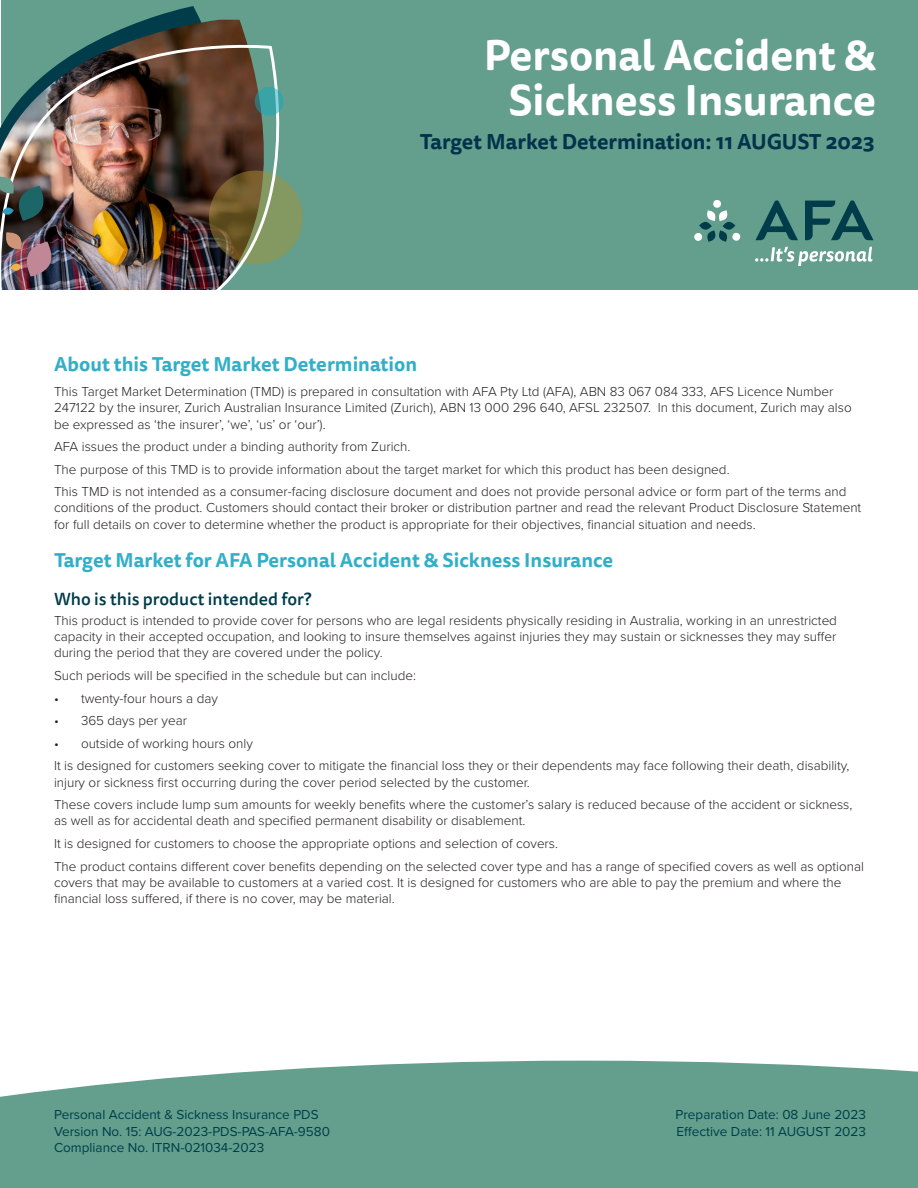
<style>
.page{position:relative;width:918px;height:1188px;background:#fff}
.page>*{position:absolute;margin:0;border:0;box-sizing:border-box;transform-origin:0 0}
.t1{font:700 42px/45px "Tisa Sans Pro";color:#fff;text-align:center}
.t2{font:700 21px "Tisa Sans Pro";color:#02324c}
.Body_Header{font:700 19.5px "Tisa Sans Pro";color:#32afc8}
.Sub_Head_2{font:500 17.25px "Tisa Sans Pro";color:#013c4b}
.Body{font:300 13.5px/16.2px "Proxima Nova";color:#231f20}
.t3{font:13.5px/16.2px "Proxima Nova";color:#013c4b}
</style>
<div class="page">
<svg style="left:0;top:1061px;width:918px;height:127px;background:#6da593"></svg>
<div style="left:1px;top:0;width:917px;height:291px;background:#639f8c"></div>
<svg style="left:145px;top:6px;width:95px;height:14px"></svg>
<img style="left:122px;top:20px;width:121px;height:9px">
<img style="left:0;top:29px;width:303px;height:262px">
<svg style="left:255px;top:87px;width:29px;height:29px"></svg>
<img style="left:5px;top:232px;width:49px;height:45px">
<svg style="left:0;top:176px;width:46px;height:45px;background:#425856"></svg>
<svg style="left:755px;top:200px;width:43px;height:40px"></svg>
<svg style="left:805px;top:200px;width:69px;height:40px"></svg>
<svg style="left:723px;top:222px;width:12px;height:8px"></svg>
<svg style="left:699px;top:222px;width:13px;height:8px"></svg>
<svg style="left:694px;top:230px;width:47px;height:12px"></svg>
<svg style="left:707px;top:200px;width:21px;height:21px"></svg>
<svg style="left:755px;top:247px;width:118px;height:19px"></svg>
<h1 class="t1" style="left:484px;top:33px;width:394px">Personal Accident &amp;<br>Sickness Insurance</h1>
<h2 class="t2" style="left:420px;top:126px;width:456px">Target Market Determination: 11 AUGUST 2023</h2>
<p class="Body_Header" style="left:54px;top:350px;width:365px">About this Target Market Determination</p>
<p class="Body" style="left:54px;top:383px;width:799px">This Target Market Determination (TMD) is prepared in consultation with AFA Pty Ltd (AFA), ABN 83 067 084 333, AFS Licence Number<br>247122 by the insurer, Zurich Australian Insurance Limited (Zurich), ABN 13 000 296 640, AFSL 232507. In this document, Zurich may also be expressed as ‘the insurer’, ‘we’, ‘us’ or ‘our’).</p>
<p class="Body" style="left:54px;top:438px;width:358px">AFA issues the product under a binding authority from Zurich.</p>
<p class="Body" style="left:54px;top:460px;width:677px">The purpose of this TMD is to provide information about the target market for which this product has been designed.</p>
<p class="Body" style="left:54px;top:483px;width:809px">This TMD is not intended as a consumer-facing disclosure document and does not provide personal advice or form part of the terms and conditions of the product. Customers should contact their broker or distribution partner and read the relevant Product Disclosure Statement for full details on cover to determine whether the product is appropriate for their objectives, financial situation and needs.</p>
<p class="Body_Header" style="left:54px;top:546px;width:561px">Target Market for AFA Personal Accident &amp; Sickness Insurance</p>
<p class="Sub_Head_2" style="left:54px;top:587px;width:259px">Who is this product intended for?</p>
<p class="Body" style="left:54px;top:612px;width:785px;text-align:justify">This product is intended to provide cover for persons who are legal residents physically residing in Australia, working in an unrestricted capacity in their accepted occupation, and looking to insure themselves against injuries they may sustain or sicknesses they may suffer during the period that they are covered under the policy.</p>
<p class="Body" style="left:54px;top:667px;width:364px">Such periods will be specified in the schedule but can include:</p>
<p class="Body" style="left:54px;top:689px;width:165px">• twenty-four hours a day</p>
<p class="Body" style="left:54px;top:712px;width:135px">• 365 days per year</p>
<p class="Body" style="left:54px;top:734px;width:200px">• outside of working hours only</p>
<p class="Body" style="left:54px;top:757px;width:797px">It is designed for customers seeking cover to mitigate the financial loss they or their dependents may face following their death, disability, injury or sickness first occurring during the cover period selected by the customer.</p>
<p class="Body" style="left:54px;top:796px;width:800px">These covers include lump sum amounts for weekly benefits where the customer’s salary is reduced because of the accident or sickness, as well as for accidental death and specified permanent disability or disablement.</p>
<p class="Body" style="left:54px;top:835px;width:506px">It is designed for customers to choose the appropriate options and selection of covers.</p>
<p class="Body" style="left:54px;top:857px;width:812px">The product contains different cover benefits depending on the selected cover type and has a range of specified covers as well as optional covers that may be available to customers at a varied cost. It is designed for customers who are able to pay the premium and where the financial loss suffered, if there is no cover, may be material.</p>
<p class="t3" style="left:54px;top:1106px;width:278px">Personal Accident &amp; Sickness Insurance PDS<br>Version No. 15: AUG-2023-PDS-PAS-AFA-9580<br>Compliance No. ITRN-021034-2023</p>
<p class="t3" style="left:676px;top:1106px;width:192px">Preparation Date: 08 June 2023<br>Effective Date: 11 AUGUST 2023</p>
</div>
